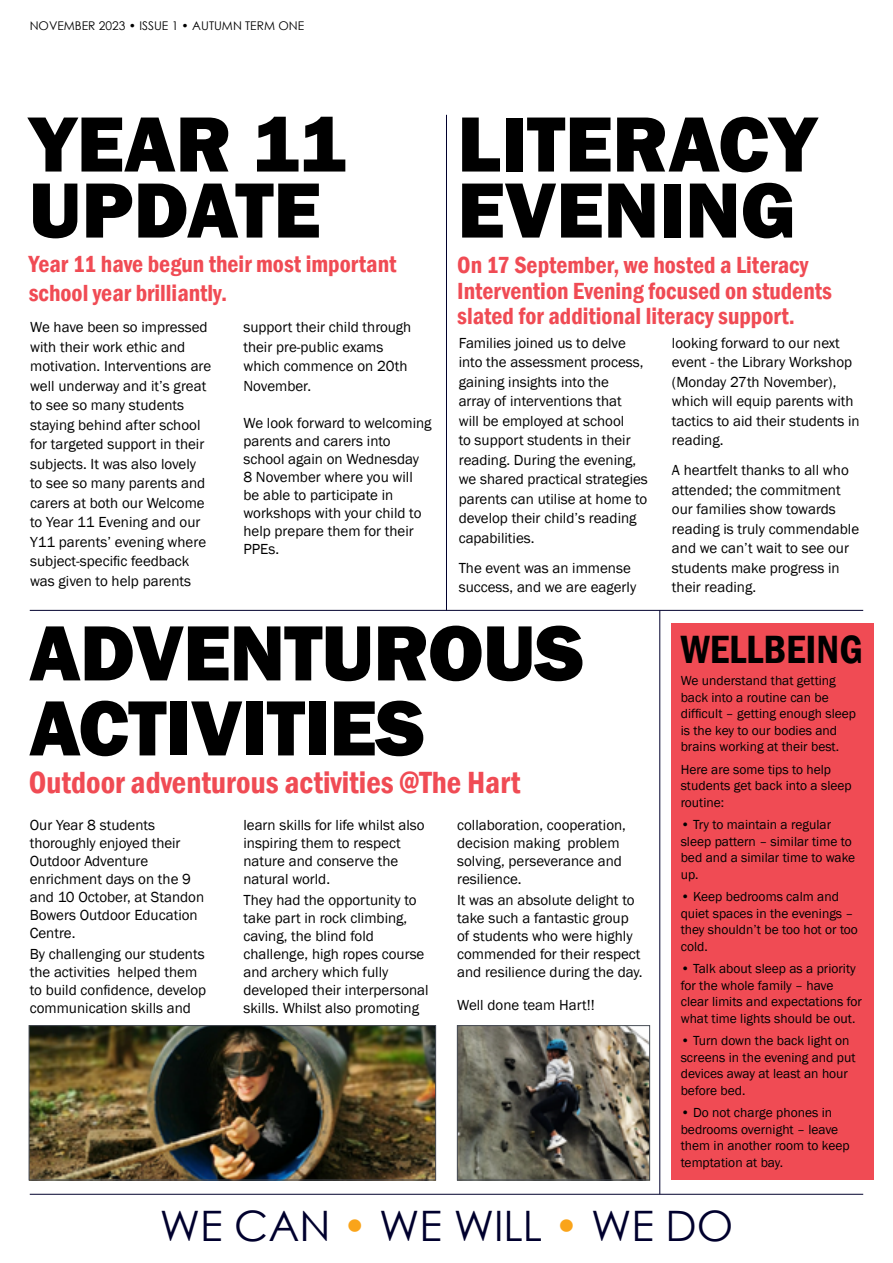
<style>
.page{position:relative;width:893px;height:1263px;background:#fff}
.page>*{position:absolute;margin:0;border:0;box-sizing:border-box;transform-origin:0 0}
.t1{font:800 81px/66px "Franklin Gothic";letter-spacing:-.01em;color:#000}
.t2{font:42px "Century Gothic";color:#00002d}
.t3{font:600 condensed 40.5px "Franklin Gothic";color:#000}
.t4{font:600 condensed 31.5px "Franklin Gothic";color:#f04b54}
.t5{font:600 condensed 24px/25.5px "Franklin Gothic";color:#f04b54}
.t6{font:15px/19.5px "Franklin Gothic";color:#000}
.t7{font:13.5px/16.5px "Franklin Gothic";color:#000}
.t8{font:12px "Century Gothic";color:#000}
.s1{color:#faa41a}
</style>
<div class="page">
<hr style="left:30px;top:1194px;width:833px;height:1px;background:#00002d">
<hr style="left:30px;top:610px;width:833px;height:1px;background:#00002d">
<hr style="left:446px;top:115px;width:1px;height:495px;background:#00002d">
<hr style="left:659px;top:610px;width:1px;height:584px;background:#00002d">
<img style="left:31px;top:1027px;width:403px;height:151px">
<div style="left:29px;top:1025px;width:407px;height:155px;border:1px solid #474c55"></div>
<img style="left:459px;top:1027px;width:189px;height:151px">
<div style="left:457px;top:1025px;width:193px;height:155px;border:1px solid #474c55"></div>
<div style="left:671px;top:624px;width:202px;height:556px;background:#f04b54"></div>
<p class="t8" style="left:30px;top:18px;width:276px">NOVEMBER 2023 • ISSUE 1 • AUTUMN TERM ONE</p>
<h1 class="t1" style="left:29px;top:111px;width:319px">YEAR 11<br>UPDATE</h1>
<h1 class="t1" style="left:457px;top:111px;width:361px">LITERACY<br>EVENING</h1>
<h3 class="t5" style="left:29px;top:250px;width:369px;line-height:28.8px">Year 11 have begun their most important school year brilliantly.</h3>
<h3 class="t5" style="left:457px;top:252px;width:376px">On 17 September, we hosted a Literacy<br>Intervention Evening focused on students slated for additional literacy support.</h3>
<p class="t6" style="left:30px;top:318px;width:183px">We have been so impressed with their work ethic and motivation. Interventions are well underway and it’s great to see so many students staying behind after school for targeted support in their subjects. It was also lovely to see so many parents and carers at both our Welcome to Year 11 Evening and our<br>Y11 parents’ evening where subject-specific feedback was given to help parents</p>
<p class="t6" style="left:243px;top:318px;width:169px">support their child through their pre-public exams which commence on 20th<br>November.</p>
<p class="t6" style="left:243px;top:415px;width:190px;line-height:18px">We look forward to welcoming parents and carers into school again on Wednesday<br>8 November where you will be able to participate in workshops with your child to help prepare them for their<br>PPEs.</p>
<p class="t6" style="left:672px;top:333px;width:189px">looking forward to our next event - the Library Workshop (Monday 27th November), which will equip parents with tactics to aid their students in reading.</p>
<p class="t6" style="left:672px;top:461px;width:189px">A heartfelt thanks to all who attended; the commitment our families show towards reading is truly commendable and we can’t wait to see our students make progress in their reading.</p>
<p class="t6" style="left:459px;top:333px;width:191px">Families joined us to delve into the assessment process, gaining insights into the<br>array of interventions that<br>will be employed at school<br>to support students in their reading. During the evening, we shared practical strategies parents can utilise at home to develop their child’s reading capabilities.</p>
<p class="t6" style="left:459px;top:558px;width:179px">The event was an immense success, and we are eagerly</p>
<h1 class="t1" style="left:29px;top:615px;width:556px;line-height:75px">ADVENTUROUS<br>ACTIVITIES</h1>
<h3 class="t4" style="left:29px;top:762px;width:493px">Outdoor adventurous activities @The Hart</h3>
<p class="t6" style="left:30px;top:817px;width:176px;line-height:18px">Our Year 8 students thoroughly enjoyed their<br>Outdoor Adventure enrichment days on the 9 and 10 October, at Standon<br>Bowers Outdoor Education<br>Centre.</p>
<p class="t6" style="left:30px;top:946px;width:178px;line-height:18px">By challenging our students the activities helped them to build confidence, develop communication skills and</p>
<p class="t6" style="left:243px;top:817px;width:183px;line-height:18px">learn skills for life whilst also inspiring them to respect nature and conserve the natural world.</p>
<p class="t6" style="left:243px;top:892px;width:187px;line-height:18px">They had the opportunity to take part in rock climbing, caving, the blind fold challenge, high ropes course and archery which fully developed their interpersonal skills. Whilst also promoting</p>
<p class="t6" style="left:457px;top:817px;width:170px;line-height:18px">collaboration, cooperation, decision making problem solving, perseverance and resilience.</p>
<p class="t6" style="left:457px;top:892px;width:187px;line-height:18px">It was an absolute delight to take such a fantastic group of students who were highly commended for their respect and resilience during the day.</p>
<p class="t6" style="left:457px;top:996px;width:139px">Well done team Hart!!</p>
<h3 class="t3" style="left:681px;top:622px;width:184px">WELLBEING</h3>
<p class="t7" style="left:681px;top:673px;width:177px">We understand that getting back into a routine can be difficult – getting enough sleep is the key to our bodies and brains working at their best.</p>
<p class="t7" style="left:681px;top:761px;width:172px">Here are some tips to help students get back into a sleep routine:</p>
<p class="t7" style="left:681px;top:817px;width:176px">• Try to maintain a regular sleep pattern – similar time to bed and a similar time to wake up.</p>
<p class="t7" style="left:681px;top:889px;width:179px">• Keep bedrooms calm and quiet spaces in the evenings – they shouldn’t be too hot or too cold.</p>
<p class="t7" style="left:681px;top:961px;width:183px">• Talk about sleep as a priority for the whole family – have clear limits and expectations for what time lights should be out.</p>
<p class="t7" style="left:681px;top:1033px;width:176px">• Turn down the back light on screens in the evening and put devices away at least an hour before bed.</p>
<p class="t7" style="left:681px;top:1105px;width:170px">• Do not charge phones in bedrooms overnight – leave them in another room to keep temptation at bay.</p>
<h2 class="t2" style="left:160px;top:1197px;width:575px">WE CAN <span class="s1">•</span> WE WILL <span class="s1">•</span> WE DO</h2>
</div>
